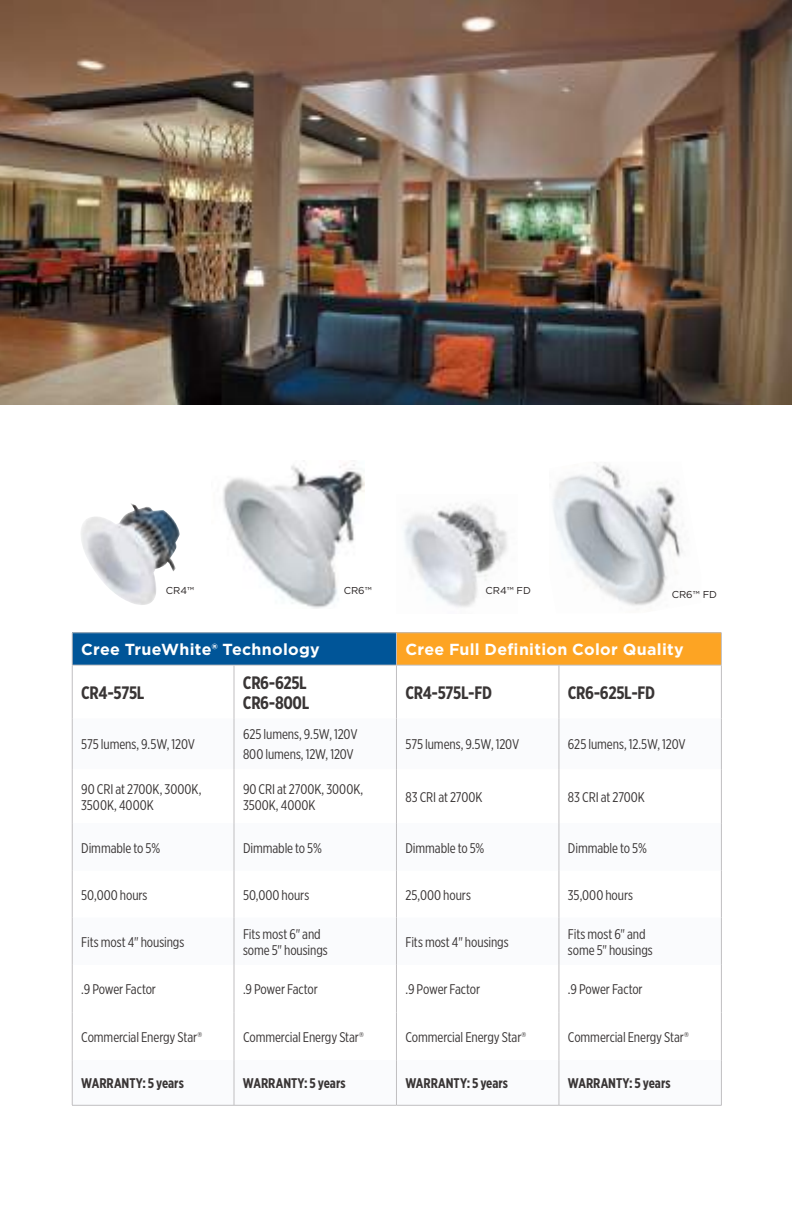
<style>
.page{position:relative;width:792px;height:1224px;background:#fff}
.page>*{position:absolute;margin:0;border:0;box-sizing:border-box;transform-origin:0 0}
.t1{font:700 18px/20px "Gotham X Narrow";letter-spacing:-.02em;color:#393535}
.t2{font:700 16px "Gotham";letter-spacing:.02em;color:#fff}
.t3{font:14px/16px "Gotham X Narrow";letter-spacing:-.005em;color:#393535}
.t4{font:700 14px "Gotham X Narrow";color:#393535}
.t5{font:10px "Gotham";color:#241f1f}
</style>
<div class="page">
<div style="left:72px;top:633px;width:324px;height:32px;background:#005598"></div>
<div style="left:396px;top:633px;width:325px;height:32px;background:#fda423"></div>
<svg style="left:73px;top:718px;width:648px;height:387px"></svg>
<hr style="left:72px;top:718px;width:1px;height:51px;background:#c0bfc1">
<hr style="left:396px;top:718px;width:1px;height:51px;background:#c0bfc1">
<hr style="left:72px;top:769px;width:1px;height:54px;background:#c0bfc1">
<hr style="left:396px;top:769px;width:1px;height:54px;background:#c0bfc1">
<hr style="left:72px;top:823px;width:1px;height:48px;background:#c0bfc1">
<hr style="left:396px;top:823px;width:1px;height:48px;background:#c0bfc1">
<hr style="left:72px;top:871px;width:1px;height:47px;background:#c0bfc1">
<hr style="left:396px;top:871px;width:1px;height:47px;background:#c0bfc1">
<hr style="left:72px;top:918px;width:1px;height:47px;background:#c0bfc1">
<hr style="left:396px;top:918px;width:1px;height:47px;background:#c0bfc1">
<hr style="left:72px;top:965px;width:1px;height:48px;background:#c0bfc1">
<hr style="left:396px;top:965px;width:1px;height:48px;background:#c0bfc1">
<hr style="left:72px;top:1013px;width:1px;height:47px;background:#c0bfc1">
<hr style="left:396px;top:1013px;width:1px;height:47px;background:#c0bfc1">
<hr style="left:72px;top:1060px;width:1px;height:45px;background:#c0bfc1">
<hr style="left:396px;top:1060px;width:1px;height:45px;background:#c0bfc1">
<hr style="left:72px;top:1105px;width:162px;height:1px;background:#c0bfc1">
<hr style="left:396px;top:1105px;width:163px;height:1px;background:#c0bfc1">
<hr style="left:234px;top:665px;width:1px;height:53px;background:#c0bfc1">
<hr style="left:559px;top:665px;width:1px;height:53px;background:#c0bfc1">
<hr style="left:234px;top:718px;width:1px;height:51px;background:#c0bfc1">
<hr style="left:559px;top:718px;width:1px;height:51px;background:#c0bfc1">
<hr style="left:721px;top:718px;width:1px;height:51px;background:#c0bfc1">
<hr style="left:234px;top:769px;width:1px;height:54px;background:#c0bfc1">
<hr style="left:559px;top:769px;width:1px;height:54px;background:#c0bfc1">
<hr style="left:721px;top:769px;width:1px;height:54px;background:#c0bfc1">
<hr style="left:234px;top:823px;width:1px;height:48px;background:#c0bfc1">
<hr style="left:559px;top:823px;width:1px;height:48px;background:#c0bfc1">
<hr style="left:721px;top:823px;width:1px;height:48px;background:#c0bfc1">
<hr style="left:234px;top:871px;width:1px;height:47px;background:#c0bfc1">
<hr style="left:559px;top:871px;width:1px;height:47px;background:#c0bfc1">
<hr style="left:721px;top:871px;width:1px;height:47px;background:#c0bfc1">
<hr style="left:234px;top:918px;width:1px;height:47px;background:#c0bfc1">
<hr style="left:559px;top:918px;width:1px;height:47px;background:#c0bfc1">
<hr style="left:721px;top:918px;width:1px;height:47px;background:#c0bfc1">
<hr style="left:234px;top:965px;width:1px;height:48px;background:#c0bfc1">
<hr style="left:559px;top:965px;width:1px;height:48px;background:#c0bfc1">
<hr style="left:721px;top:965px;width:1px;height:48px;background:#c0bfc1">
<hr style="left:234px;top:1013px;width:1px;height:47px;background:#c0bfc1">
<hr style="left:559px;top:1013px;width:1px;height:47px;background:#c0bfc1">
<hr style="left:721px;top:1013px;width:1px;height:47px;background:#c0bfc1">
<hr style="left:234px;top:1060px;width:1px;height:45px;background:#c0bfc1">
<hr style="left:559px;top:1060px;width:1px;height:45px;background:#c0bfc1">
<hr style="left:721px;top:1060px;width:1px;height:45px;background:#c0bfc1">
<hr style="left:234px;top:1105px;width:162px;height:1px;background:#c0bfc1">
<hr style="left:559px;top:1105px;width:163px;height:1px;background:#c0bfc1">
<hr style="left:72px;top:633px;width:1px;height:32px;background:#c0bfc1">
<hr style="left:396px;top:633px;width:1px;height:32px;background:#c0bfc1">
<hr style="left:721px;top:633px;width:1px;height:32px;background:#c0bfc1">
<hr style="left:72px;top:665px;width:1px;height:53px;background:#c0bfc1">
<hr style="left:396px;top:665px;width:1px;height:53px;background:#c0bfc1">
<hr style="left:721px;top:665px;width:1px;height:53px;background:#c0bfc1">
<hr style="left:72px;top:632px;width:162px;height:1px;background:#c0bfc1">
<hr style="left:234px;top:632px;width:162px;height:1px;background:#c0bfc1">
<hr style="left:72px;top:665px;width:162px;height:1px;background:#c0bfc1">
<hr style="left:396px;top:665px;width:163px;height:1px;background:#c0bfc1">
<hr style="left:396px;top:632px;width:163px;height:1px;background:#c0bfc1">
<hr style="left:559px;top:632px;width:163px;height:1px;background:#c0bfc1">
<hr style="left:234px;top:665px;width:162px;height:1px;background:#c0bfc1">
<hr style="left:559px;top:665px;width:163px;height:1px;background:#c0bfc1">
<img style="left:0;top:0;width:792px;height:405px">
<img style="left:223px;top:464px;width:141px;height:145px">
<img style="left:81px;top:503px;width:99px;height:102px">
<img style="left:553px;top:462px;width:130px;height:144px">
<img style="left:404px;top:504px;width:103px;height:103px">
<p class="t5" style="left:166px;top:584px;width:30px">CR4™</p>
<p class="t5" style="left:344px;top:584px;width:29px">CR6™</p>
<p class="t5" style="left:485px;top:584px;width:47px">CR4™ FD</p>
<p class="t5" style="left:672px;top:588px;width:47px">CR6™ FD</p>
<p class="t2" style="left:81px;top:639px;width:240px">Cree TrueWhite® Technology</p>
<p class="t2" style="left:405px;top:639px;width:280px">Cree Full Definition Color Quality</p>
<p class="t1" style="left:81px;top:683px;width:65px">CR4-575L</p>
<p class="t1" style="left:243px;top:673px;width:68px">CR6-625L<br>CR6-800L</p>
<p class="t1" style="left:405px;top:683px;width:88px">CR4-575L-FD</p>
<p class="t1" style="left:568px;top:683px;width:89px">CR6-625L-FD</p>
<p class="t3" style="left:81px;top:736px;width:115px">575 lumens, 9.5W, 120V</p>
<p class="t3" style="left:243px;top:724px;width:116px;line-height:20px">625 lumens, 9.5W, 120V<br>800 lumens, 12W, 120V</p>
<p class="t3" style="left:405px;top:736px;width:115px">575 lumens, 9.5W, 120V</p>
<p class="t3" style="left:568px;top:736px;width:119px">625 lumens, 12.5W, 120V</p>
<p class="t3" style="left:81px;top:781px;width:122px">90 CRI at 2700K, 3000K,<br>3500K, 4000K</p>
<p class="t3" style="left:243px;top:781px;width:122px">90 CRI at 2700K, 3000K,<br>3500K, 4000K</p>
<p class="t3" style="left:405px;top:789px;width:79px">83 CRI at 2700K</p>
<p class="t3" style="left:568px;top:789px;width:79px">83 CRI at 2700K</p>
<p class="t3" style="left:81px;top:840px;width:80px">Dimmable to 5%</p>
<p class="t3" style="left:243px;top:840px;width:80px">Dimmable to 5%</p>
<p class="t3" style="left:405px;top:840px;width:80px">Dimmable to 5%</p>
<p class="t3" style="left:568px;top:840px;width:80px">Dimmable to 5%</p>
<p class="t3" style="left:81px;top:887px;width:68px">50,000 hours</p>
<p class="t3" style="left:243px;top:887px;width:68px">50,000 hours</p>
<p class="t3" style="left:405px;top:887px;width:67px">25,000 hours</p>
<p class="t3" style="left:568px;top:887px;width:67px">35,000 hours</p>
<p class="t3" style="left:81px;top:934px;width:105px">Fits most 4" housings</p>
<p class="t3" style="left:243px;top:926px;width:86px">Fits most 6" and some 5" housings</p>
<p class="t3" style="left:405px;top:934px;width:105px">Fits most 4" housings</p>
<p class="t3" style="left:568px;top:926px;width:86px">Fits most 6" and some 5" housings</p>
<p class="t3" style="left:81px;top:981px;width:76px">.9 Power Factor</p>
<p class="t3" style="left:243px;top:981px;width:76px">.9 Power Factor</p>
<p class="t3" style="left:405px;top:981px;width:76px">.9 Power Factor</p>
<p class="t3" style="left:568px;top:981px;width:76px">.9 Power Factor</p>
<p class="t3" style="left:81px;top:1029px;width:122px">Commercial Energy Star®</p>
<p class="t3" style="left:243px;top:1029px;width:122px">Commercial Energy Star®</p>
<p class="t3" style="left:405px;top:1029px;width:122px">Commercial Energy Star®</p>
<p class="t3" style="left:568px;top:1029px;width:122px">Commercial Energy Star®</p>
<p class="t4" style="left:81px;top:1075px;width:104px">WARRANTY: 5 years</p>
<p class="t4" style="left:243px;top:1075px;width:104px">WARRANTY: 5 years</p>
<p class="t4" style="left:405px;top:1075px;width:104px">WARRANTY: 5 years</p>
<p class="t4" style="left:568px;top:1075px;width:104px">WARRANTY: 5 years</p>
</div>
